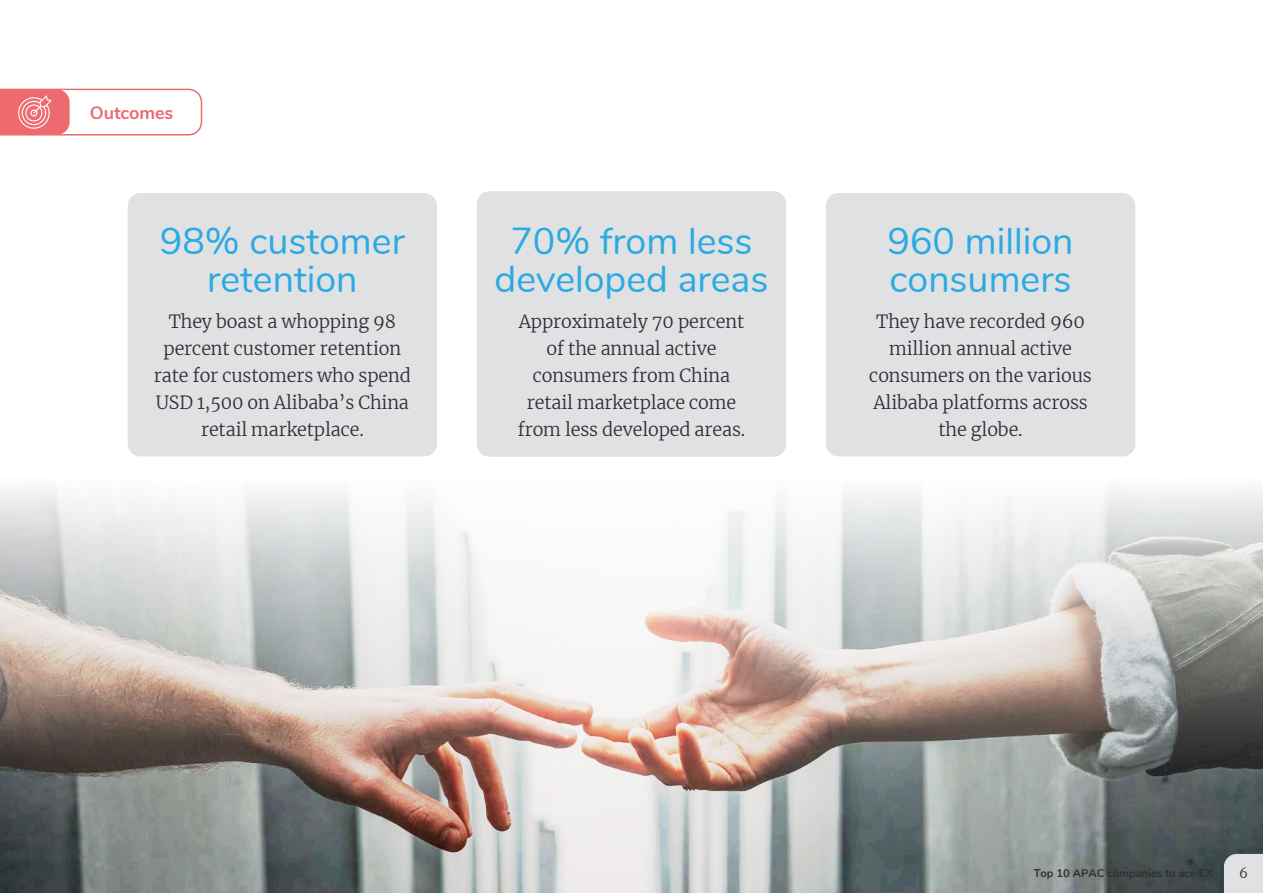
<style>
.page{position:relative;width:1263px;height:893px;background:#fff}
.page>*{position:absolute;margin:0;border:0;box-sizing:border-box;transform-origin:0 0}
.t1{font:37.5px/37.5px "Nunito";color:#2baae2;text-align:center}
.t2{font:300 18px/27px "Merriweather";letter-spacing:-.005em;color:#2c3036;text-align:center}
.t3{font:700 18px "Nunito";letter-spacing:-.005em;color:#ed6a6f}
.t4{font:300 13.5px "Merriweather";color:#2c3036}
.t5{font:700 11.25px "Nunito";letter-spacing:-.005em;color:#2c3036}
</style>
<div class="page">
<img style="left:0;top:193px;width:1263px;height:700px">
<svg style="left:0;top:88px;width:203px;height:48px"></svg>
<div style="left:1224px;top:854px;width:39px;height:39px;background:#e0e1e2"></div>
<div style="left:477px;top:191px;width:309px;height:266px;background:#e0e1e2;border-radius:13px"></div>
<div style="left:128px;top:193px;width:309px;height:263px;background:#e0e1e2;border-radius:13px"></div>
<div style="left:826px;top:193px;width:309px;height:263px;background:#e0e1e2;border-radius:13px"></div>
<p class="t3" style="left:90px;top:99px;width:85px">Outcomes</p>
<h1 class="t1" style="left:160px;top:220px;width:247px">98% customer retention</h1>
<p class="t2" style="left:154px;top:307px;width:258px">They boast a whopping 98 percent customer retention rate for customers who spend<br>USD 1,500 on Alibaba’s China retail marketplace.</p>
<h1 class="t1" style="left:494px;top:220px;width:275px">70% from less developed areas</h1>
<p class="t2" style="left:518px;top:307px;width:229px">Approximately 70 percent of the annual active consumers from China retail marketplace come from less developed areas.</p>
<h1 class="t1" style="left:887px;top:220px;width:187px;text-align:left">960 million consumers</h1>
<p class="t2" style="left:869px;top:307px;width:224px">They have recorded 960 million annual active consumers on the various<br>Alibaba platforms across the globe.</p>
<p class="t5" style="left:1034px;top:864px;width:182px">Top 10 APAC companies to ace CX</p>
<p class="t4" style="left:1239px;top:864px;width:10px">6</p>
</div>
